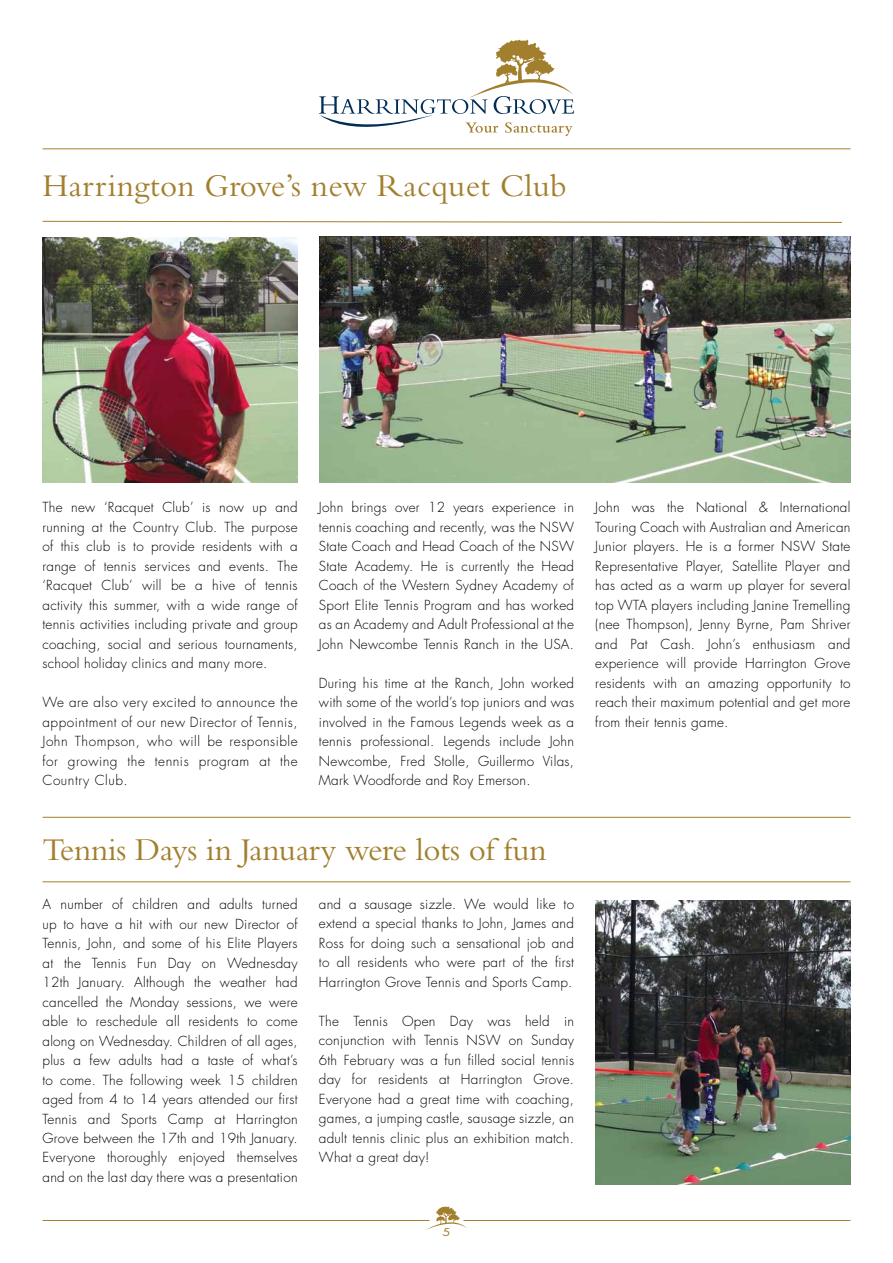
<style>
.page{position:relative;width:893px;height:1263px;background:#fff}
.page>*{position:absolute;margin:0;border:0;box-sizing:border-box;transform-origin:0 0}
.t1{font:33px "Bembo";letter-spacing:-.005em;color:#a27f2d}
.t2{font:300 13.5px/19.5px "Futura";letter-spacing:.02em;color:#000;text-align:justify}
.t3{font:10.5px "Futura";color:#a27f2d;scale:1.25 1}
</style>
<div class="page">
<svg style="left:426px;top:1206px;width:41px;height:24px"></svg>
<hr style="left:43px;top:1220px;width:386px;height:1px;background:#a27f2d">
<hr style="left:463px;top:1220px;width:387px;height:1px;background:#a27f2d">
<hr style="left:43px;top:148px;width:807px;height:1px;background:#a27f2d">
<svg style="left:319px;top:39px;width:255px;height:98px"></svg>
<svg style="left:42px;top:221px;width:800px;height:2px;background:#d0bf96"></svg>
<hr style="left:43px;top:881px;width:807px;height:1px;background:#a27f2d">
<img style="left:43px;top:238px;width:255px;height:245px">
<img style="left:320px;top:237px;width:530px;height:246px">
<hr style="left:43px;top:817px;width:807px;height:1px;background:#a27f2d">
<img style="left:595px;top:901px;width:255px;height:283px">
<h1 class="t1" style="left:43px;top:167px;width:526px">Harrington Grove’s new Racquet Club</h1>
<p class="t2" style="left:43px;top:498px;width:257px">The new ‘Racquet Club’ is now up and running at the Country Club. The purpose of this club is to provide residents with a range of tennis services and events. The ‘Racquet Club’ will be a hive of tennis activity this summer, with a wide range of tennis activities including private and group coaching, social and serious tournaments, school holiday clinics and many more.</p>
<p class="t2" style="left:43px;top:693px;width:257px">We are also very excited to announce the appointment of our new Director of Tennis, John Thompson, who will be responsible for growing the tennis program at the Country Club.</p>
<p class="t2" style="left:319px;top:498px;width:257px">John brings over 12 years experience in tennis coaching and recently, was the NSW State Coach and Head Coach of the NSW State Academy. He is currently the Head Coach of the Western Sydney Academy of Sport Elite Tennis Program and has worked as an Academy and Adult Professional at the John Newcombe Tennis Ranch in the USA.</p>
<p class="t2" style="left:319px;top:673px;width:257px">During his time at the Ranch, John worked with some of the world’s top juniors and was involved in the Famous Legends week as a tennis professional. Legends include John Newcombe, Fred Stolle, Guillermo Vilas, Mark Woodforde and Roy Emerson.</p>
<h1 class="t1" style="left:43px;top:830px;width:506px">Tennis Days in January were lots of fun</h1>
<p class="t2" style="left:43px;top:894px;width:257px">A number of children and adults turned up to have a hit with our new Director of Tennis, John, and some of his Elite Players at the Tennis Fun Day on Wednesday 12th January. Although the weather had cancelled the Monday sessions, we were able to reschedule all residents to come along on Wednesday. Children of all ages, plus a few adults had a taste of what’s to come. The following week 15 children aged from 4 to 14 years attended our first Tennis and Sports Camp at Harrington Grove between the 17th and 19th January.<br>Everyone thoroughly enjoyed themselves and on the last day there was a presentation</p>
<p class="t2" style="left:319px;top:894px;width:257px">and a sausage sizzle. We would like to extend a special thanks to John, James and Ross for doing such a sensational job and to all residents who were part of the first Harrington Grove Tennis and Sports Camp.</p>
<p class="t2" style="left:319px;top:1011px;width:257px">The Tennis Open Day was held in conjunction with Tennis NSW on Sunday 6th February was a fun filled social tennis day for residents at Harrington Grove.<br>Everyone had a great time with coaching, games, a jumping castle, sausage sizzle, an adult tennis clinic plus an exhibition match.<br>What a great day!</p>
<p class="t3" style="left:442px;top:1225px;width:8px">5</p>
<p class="t2" style="left:595px;top:497px;width:257px">John was the National &amp; International Touring Coach with Australian and American Junior players. He is a former NSW State Representative Player, Satellite Player and has acted as a warm up player for several top WTA players including Janine Tremelling (nee Thompson), Jenny Byrne, Pam Shriver and Pat Cash. John’s enthusiasm and experience will provide Harrington Grove residents with an amazing opportunity to reach their maximum potential and get more from their tennis game.</p>
</div>
